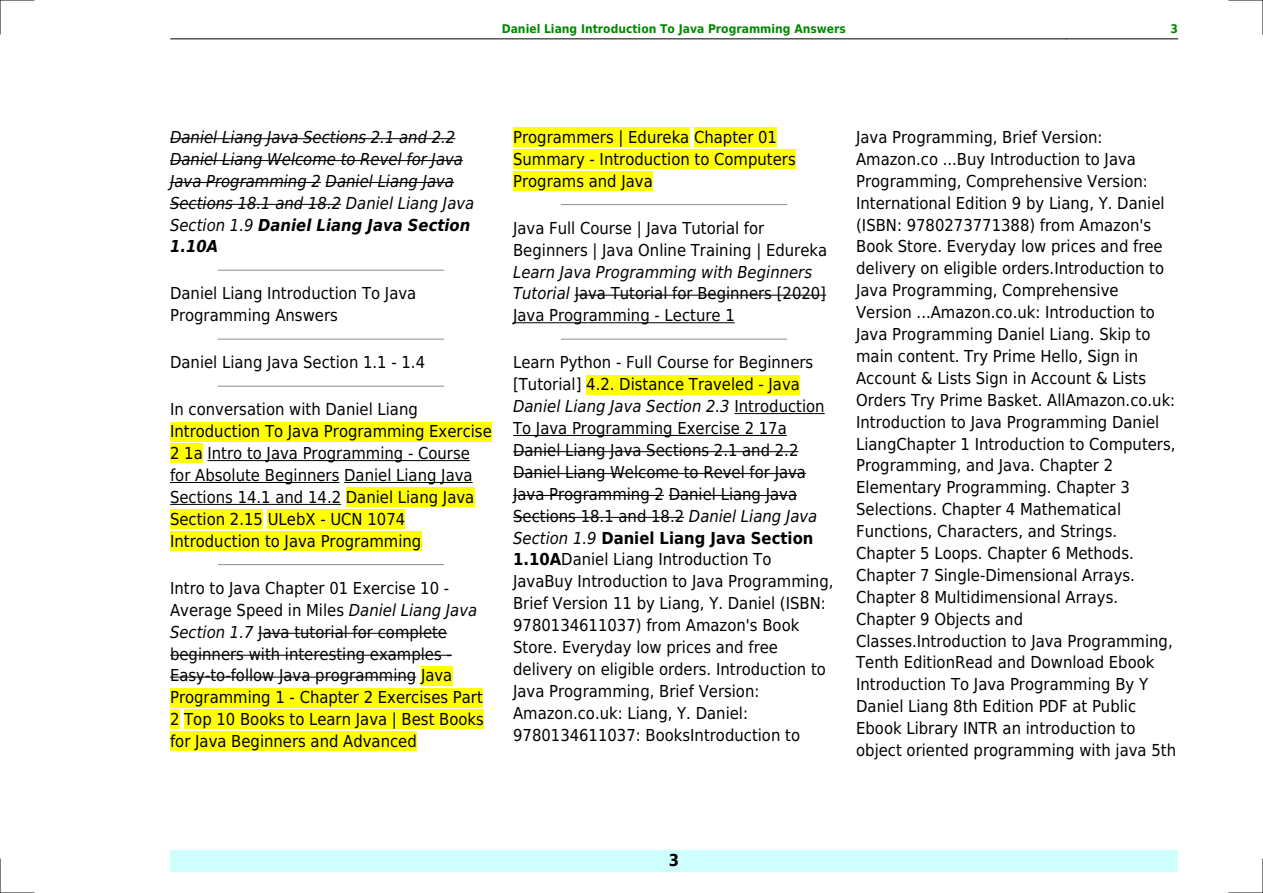
<style>
.page{position:relative;width:1263px;height:893px;background:#fff}
.page>*{position:absolute;margin:0;border:0;box-sizing:border-box;transform-origin:0 0}
.t1{font:16.5px/21.9px "DejaVu Sans Condensed";color:#000}
.t2{font:italic 16.5px/21.9px "DejaVu Sans Condensed";color:#000}
.t3{font:700 16.5px "DejaVu Sans Condensed";color:#000}
.t4{font:700 12px "DejaVu Sans Condensed";color:#080}
.s1{font-weight:700}
.s2{font-style:italic}
</style>
<div class="page">
<hr style="left:170px;top:39px;width:111px;height:1px;background:#000">
<hr style="left:281px;top:39px;width:785px;height:1px;background:#000">
<hr style="left:1067px;top:39px;width:111px;height:1px;background:#000">
<div style="left:170px;top:850px;width:1008px;height:22px;background:#cffffc"></div>
<hr style="left:170px;top:138px;width:285px;height:1px;background:#000">
<hr style="left:170px;top:160px;width:293px;height:1px;background:#000">
<hr style="left:170px;top:182px;width:151px;height:1px;background:#000">
<hr style="left:326px;top:182px;width:128px;height:1px;background:#000">
<hr style="left:170px;top:204px;width:171px;height:1px;background:#000">
<hr style="left:218px;top:270px;width:226px;height:1px;background:#999">
<hr style="left:218px;top:339px;width:226px;height:1px;background:#999">
<hr style="left:218px;top:386px;width:226px;height:1px;background:#999">
<div style="left:170px;top:422px;width:322px;height:19px;background:#ff0"></div>
<div style="left:170px;top:444px;width:33px;height:19px;background:#ff0"></div>
<hr style="left:207px;top:460px;width:263px;height:1px;background:#000">
<hr style="left:170px;top:482px;width:169px;height:1px;background:#000">
<hr style="left:344px;top:482px;width:129px;height:1px;background:#000">
<hr style="left:170px;top:504px;width:171px;height:1px;background:#000">
<div style="left:346px;top:488px;width:128px;height:19px;background:#ff0"></div>
<div style="left:170px;top:510px;width:93px;height:19px;background:#ff0"></div>
<div style="left:268px;top:510px;width:137px;height:19px;background:#ff0"></div>
<div style="left:170px;top:531px;width:251px;height:20px;background:#ff0"></div>
<hr style="left:218px;top:564px;width:226px;height:1px;background:#999">
<hr style="left:258px;top:633px;width:189px;height:1px;background:#000">
<hr style="left:170px;top:655px;width:282px;height:1px;background:#000">
<hr style="left:170px;top:677px;width:246px;height:1px;background:#000">
<div style="left:421px;top:666px;width:31px;height:19px;background:#ff0"></div>
<div style="left:170px;top:688px;width:313px;height:19px;background:#ff0"></div>
<div style="left:170px;top:710px;width:10px;height:19px;background:#ff0"></div>
<div style="left:184px;top:710px;width:300px;height:19px;background:#ff0"></div>
<div style="left:170px;top:732px;width:247px;height:19px;background:#ff0"></div>
<div style="left:513px;top:128px;width:176px;height:19px;background:#ff0"></div>
<div style="left:694px;top:128px;width:83px;height:19px;background:#ff0"></div>
<div style="left:513px;top:150px;width:283px;height:19px;background:#ff0"></div>
<div style="left:513px;top:171px;width:140px;height:20px;background:#ff0"></div>
<hr style="left:561px;top:204px;width:226px;height:1px;background:#999">
<hr style="left:575px;top:295px;width:251px;height:1px;background:#000">
<hr style="left:513px;top:322px;width:222px;height:1px;background:#000">
<hr style="left:561px;top:339px;width:226px;height:1px;background:#999">
<div style="left:586px;top:375px;width:214px;height:19px;background:#ff0"></div>
<hr style="left:734px;top:413px;width:91px;height:1px;background:#000">
<hr style="left:513px;top:435px;width:274px;height:1px;background:#000">
<hr style="left:513px;top:451px;width:285px;height:1px;background:#000">
<hr style="left:513px;top:473px;width:293px;height:1px;background:#000">
<hr style="left:513px;top:495px;width:151px;height:1px;background:#000">
<hr style="left:669px;top:495px;width:128px;height:1px;background:#000">
<hr style="left:513px;top:517px;width:171px;height:1px;background:#000">
<hr style="left:0;top:0;width:34px;height:1px;background:#000">
<hr style="left:1229px;top:0;width:34px;height:1px;background:#000">
<hr style="left:0;top:892px;width:34px;height:1px;background:#000">
<hr style="left:1229px;top:892px;width:34px;height:1px;background:#000">
<hr style="left:0;top:0;width:1px;height:34px;background:#000">
<hr style="left:0;top:859px;width:1px;height:34px;background:#000">
<hr style="left:1262px;top:0;width:1px;height:34px;background:#000">
<hr style="left:1262px;top:859px;width:1px;height:34px;background:#000">
<p class="t4" style="left:502px;top:21px;width:346px">Daniel Liang Introduction To Java Programming Answers</p>
<p class="t4" style="left:1170px;top:21px;width:9px">3</p>
<p class="t2" style="left:170px;top:126px;width:306px">Daniel Liang Java Sections 2.1 and 2.2<br>Daniel Liang Welcome to Revel for Java<br>Java Programming 2 Daniel Liang Java<br>Sections 18.1 and 18.2 Daniel Liang Java<br>Section 1.9 <span class="s1">Daniel Liang Java Section<br>1.10A</span></p>
<p class="t1" style="left:170px;top:283px;width:248px">Daniel Liang Introduction To Java<br>Programming Answers</p>
<p class="t1" style="left:170px;top:352px;width:256px">Daniel Liang Java Section 1.1 - 1.4</p>
<p class="t1" style="left:170px;top:399px;width:323px">In conversation with Daniel Liang Introduction To Java Programming Exercise 2 1a Intro to Java Programming - Course for Absolute Beginners Daniel Liang Java Sections 14.1 and 14.2 Daniel Liang Java Section 2.15 ULebX - UCN 1074<br>Introduction to Java Programming</p>
<p class="t1" style="left:170px;top:577px;width:315px">Intro to Java Chapter 01 Exercise 10 - Average Speed in Miles <span class="s2">Daniel Liang Java Section 1.7</span> Java tutorial for complete beginners with interesting examples - Easy-to-follow Java programming Java Programming 1 - Chapter 2 Exercises Part 2 Top 10 Books to Learn Java | Best Books for Java Beginners and Advanced</p>
<p class="t1" style="left:513px;top:126px;width:284px">Programmers | Edureka Chapter 01<br>Summary - Introduction to Computers<br>Programs and Java</p>
<p class="t1" style="left:513px;top:217px;width:316px">Java Full Course | Java Tutorial for<br>Beginners | Java Online Training | Edureka</p>
<p class="t1" style="left:513px;top:261px;width:314px"><span class="s2">Learn Java Programming with Beginners<br>Tutorial</span> Java Tutorial for Beginners [2020]<br>Java Programming - Lecture 1</p>
<p class="t1" style="left:513px;top:352px;width:322px">Learn Python - Full Course for Beginners [Tutorial] 4.2. Distance Traveled - Java <span class="s2">Daniel Liang Java Section 2.3</span> Introduction To Java Programming Exercise 2 17a Daniel Liang Java Sections 2.1 and 2.2<br>Daniel Liang Welcome to Revel for Java Java Programming 2 Daniel Liang Java Sections 18.1 and 18.2 <span class="s2">Daniel Liang Java Section 1.9</span> <span class="s1">Daniel Liang Java Section 1.10A</span>Daniel Liang Introduction To JavaBuy Introduction to Java Programming, Brief Version 11 by Liang, Y. Daniel (ISBN:<br>9780134611037) from Amazon's Book Store. Everyday low prices and free delivery on eligible orders. Introduction to Java Programming, Brief Version:<br>Amazon.co.uk: Liang, Y. Daniel:<br>9780134611037: BooksIntroduction to</p>
<p class="t1" style="left:856px;top:126px;width:321px">Java Programming, Brief Version:<br>Amazon.co ...Buy Introduction to Java Programming, Comprehensive Version:<br>International Edition 9 by Liang, Y. Daniel (ISBN: 9780273771388) from Amazon's Book Store. Everyday low prices and free delivery on eligible orders.Introduction to Java Programming, Comprehensive Version ...Amazon.co.uk: Introduction to Java Programming Daniel Liang. Skip to main content. Try Prime Hello, Sign in Account &amp; Lists Sign in Account &amp; Lists Orders Try Prime Basket. AllAmazon.co.uk:<br>Introduction to Java Programming Daniel LiangChapter 1 Introduction to Computers, Programming, and Java. Chapter 2<br>Elementary Programming. Chapter 3<br>Selections. Chapter 4 Mathematical Functions, Characters, and Strings.<br>Chapter 5 Loops. Chapter 6 Methods.<br>Chapter 7 Single-Dimensional Arrays.<br>Chapter 8 Multidimensional Arrays.<br>Chapter 9 Objects and Classes.Introduction to Java Programming, Tenth EditionRead and Download Ebook Introduction To Java Programming By Y Daniel Liang 8th Edition PDF at Public Ebook Library INTR an introduction to object oriented programming with java 5th</p>
<p class="t3" style="left:669px;top:851px;width:12px">3</p>
</div>
